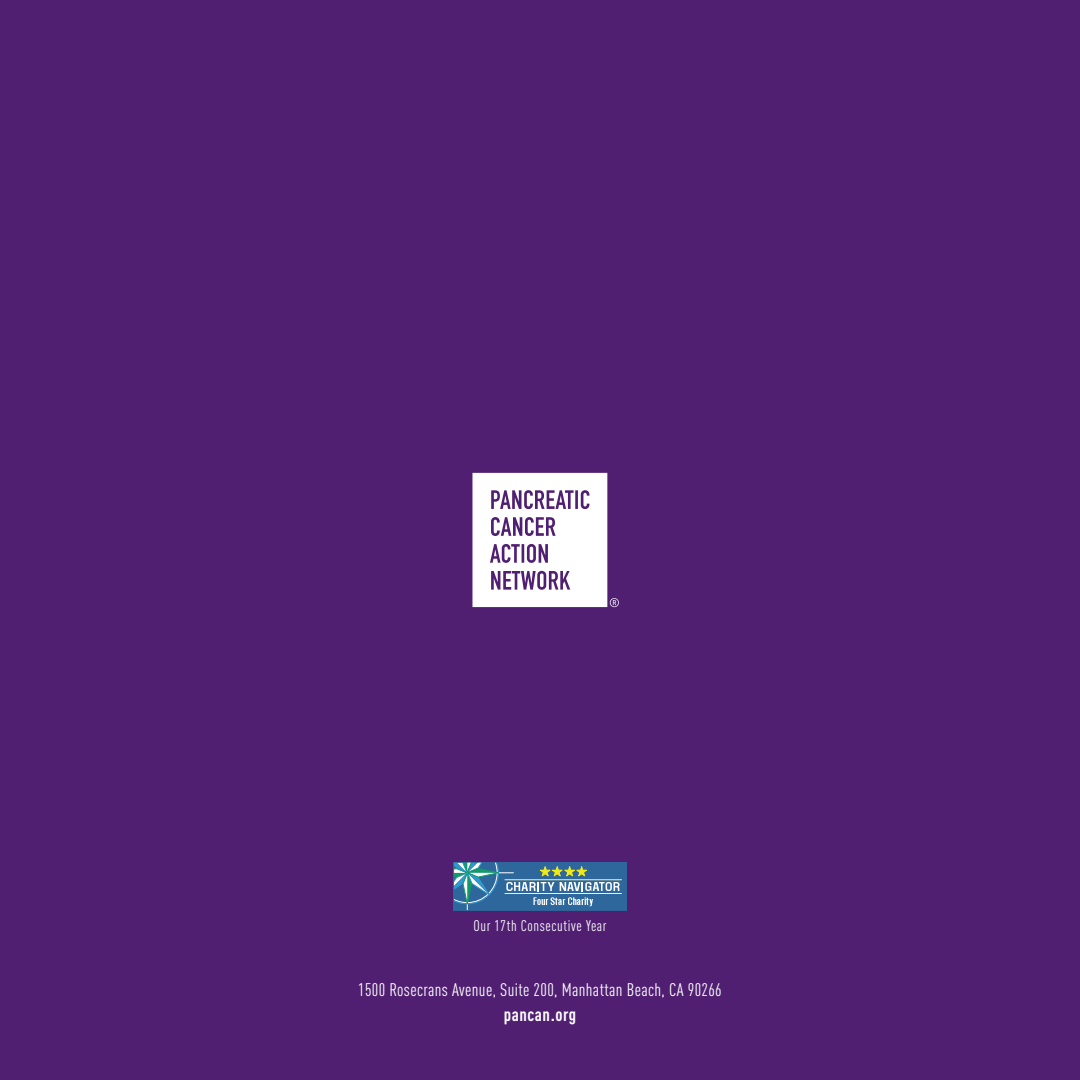
<style>
.page{position:relative;width:1080px;height:1080px;background:#501f72}
.page>*{position:absolute;margin:0;border:0;box-sizing:border-box;transform-origin:0 0}
.t1{font:condensed 18px "DINOT";letter-spacing:.02em;color:#fff}
.t2{font:700 condensed 18px "DINOT";letter-spacing:.03em;color:#fff}
.t3{font:condensed 15.15px "DINOT";letter-spacing:.04em;color:#fff}
</style>
<div class="page">
<svg style="left:472px;top:473px;width:147px;height:134px"></svg>
<div style="left:453px;top:863px;width:174px;height:47px;background:#2e679b"></div>
<hr style="left:505px;top:879px;width:117px;height:1px;background:#faf6a8">
<hr style="left:453px;top:873px;width:60px;height:1px;background:#fff">
<hr style="left:467px;top:863px;width:1px;height:47px;background:#fff">
<svg style="left:455px;top:865px;width:44px;height:40px"></svg>
<hr style="left:505px;top:893px;width:117px;height:1px;background:#faf6a8">
<svg style="left:533px;top:897px;width:60px;height:9px"></svg>
<svg style="left:506px;top:866px;width:114px;height:25px"></svg>
<div style="left:453px;top:863px;width:174px;height:47px;border:1px solid #2e679b"></div>
<p class="t3" style="left:473px;top:916px;width:135px">Our 17th Consecutive Year</p>
<p class="t1" style="left:358px;top:979px;width:365px">1500 Rosecrans Avenue, Suite 200, Manhattan Beach, CA 90266</p>
<p class="t2" style="left:504px;top:1004px;width:74px">pancan.org</p>
</div>
